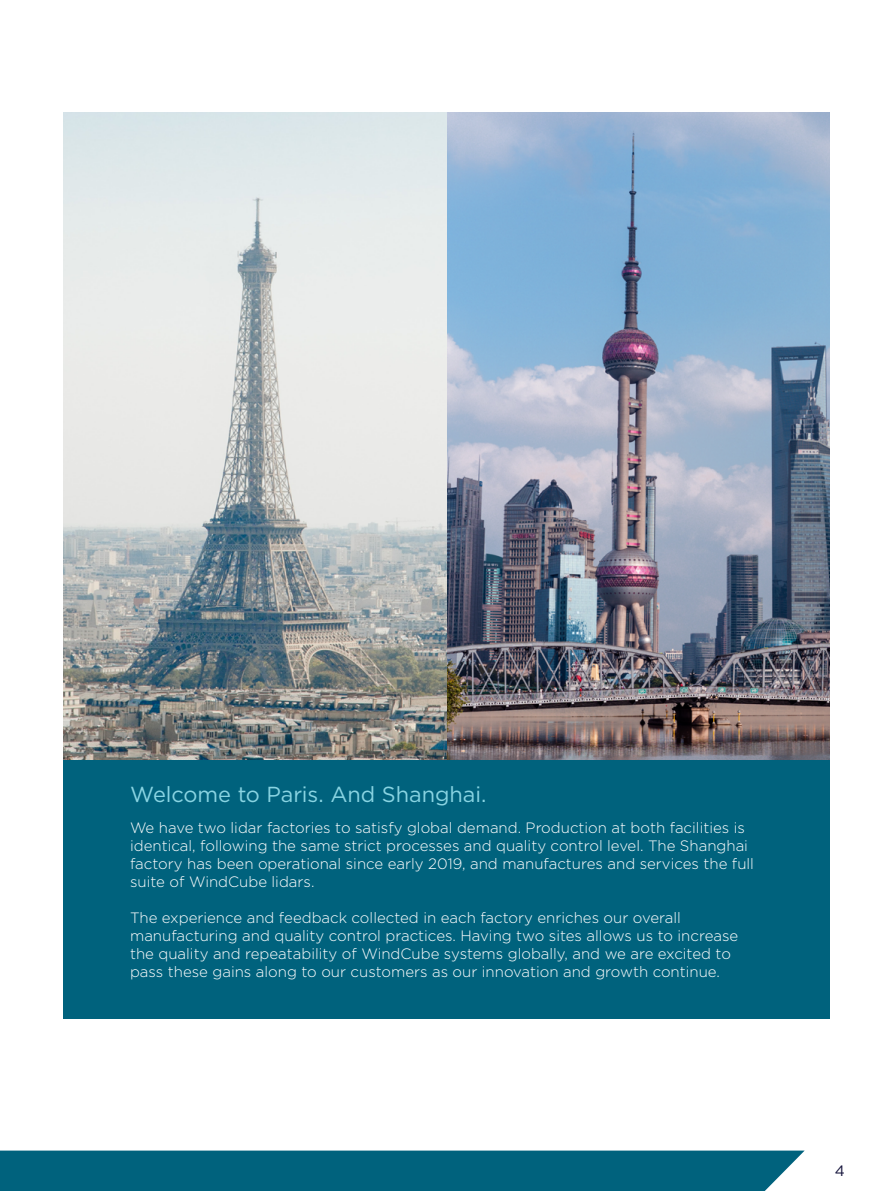
<style>
.page{position:relative;width:893px;height:1191px;background:#fff}
.page>*{position:absolute;margin:0;border:0;box-sizing:border-box;transform-origin:0 0}
.t1{font:21.75px "Gotham";letter-spacing:-.005em;color:#89d4e2}
.t2{font:300 15px/18px "Gotham";color:#fff}
.t3{font:15px "Gotham";color:#14133b}
</style>
<div class="page">
<div style="left:0;top:1150px;width:805px;height:41px;background:#00627d"></div>
<img style="left:63px;top:112px;width:384px;height:649px">
<img style="left:447px;top:112px;width:383px;height:649px">
<div style="left:63px;top:761px;width:767px;height:257px;background:#00627d"></div>
<h1 class="t1" style="left:130px;top:781px;width:358px">Welcome to Paris. And Shanghai.</h1>
<p class="t2" style="left:130px;top:818px;width:625px">We have two lidar factories to satisfy global demand. Production at both facilities is identical, following the same strict processes and quality control level. The Shanghai factory has been operational since early 2019, and manufactures and services the full suite of WindCube lidars.</p>
<p class="t2" style="left:130px;top:908px;width:610px">The experience and feedback collected in each factory enriches our overall manufacturing and quality control practices. Having two sites allows us to increase the quality and repeatability of WindCube systems globally, and we are excited to pass these gains along to our customers as our innovation and growth continue.</p>
<p class="t3" style="left:835px;top:1161px;width:12px">4</p>
</div>
